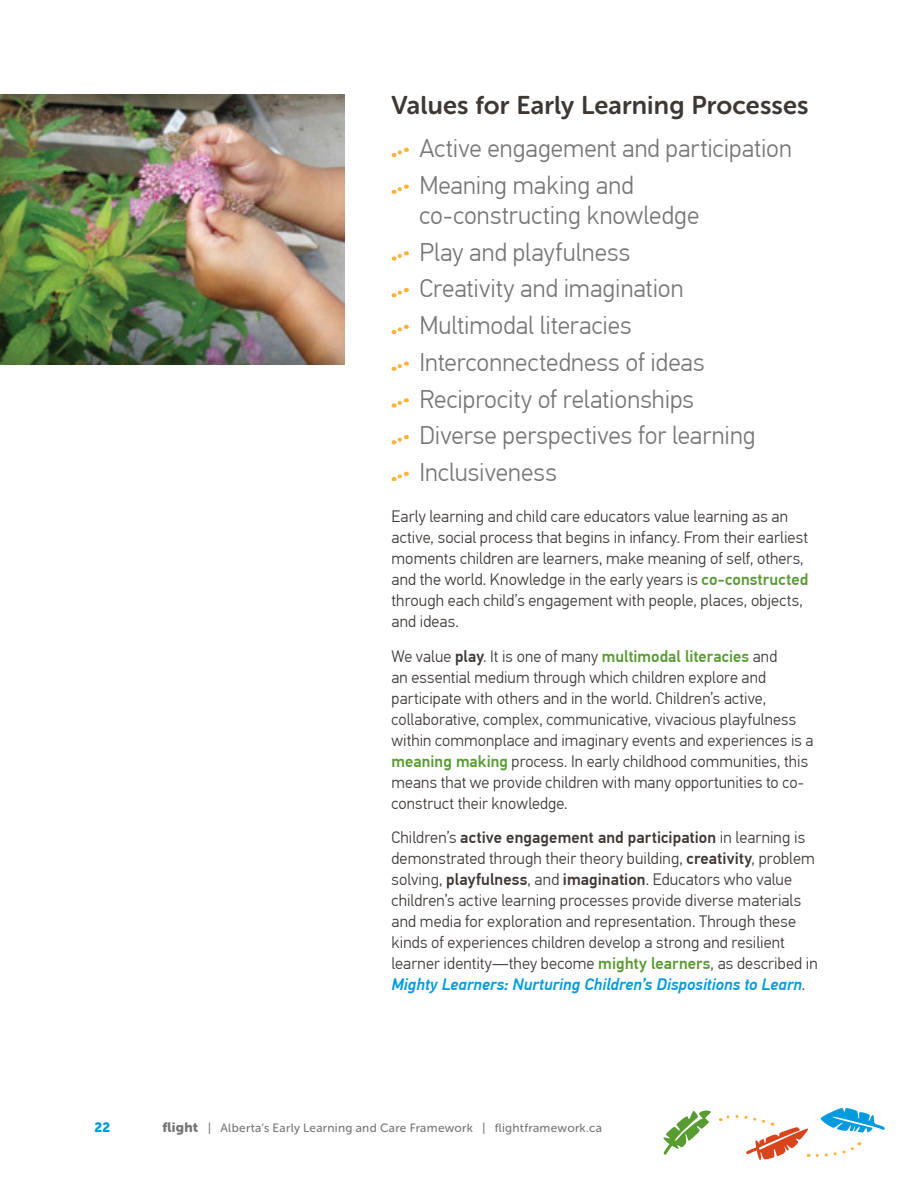
<style>
.page{position:relative;width:918px;height:1188px;background:#fff}
.page>*{position:absolute;margin:0;border:0;box-sizing:border-box;transform-origin:0 0}
.Pull_Out_Copy_Grey{font:300 25.5px/30px "PF Din Text Pro";color:#77777a}
.Header_2_Grey___17pt{font:25.5px "Museo Sans Rounded 700";letter-spacing:.005em;color:#3e3835}
.Body_Copy_Dark___11p{font:300 16.5px/21px "PF Din Text Pro";letter-spacing:.005em;color:#3e3835}
.t1{font:13.5px "Museo Sans Rounded 900";color:#009bde}
.t2{font:12px "Museo Sans Rounded 500";letter-spacing:.025em;color:#77777a}
.s1{font-weight:500;color:#589b31}
.s2{font-weight:500}
.s3{font-weight:500;font-style:italic;color:#009bde}
.s4{font-family:"Museo Sans Rounded 900";font-size:13.5px}
</style>
<div class="page">
<svg style="left:663px;top:1110px;width:48px;height:45px"></svg>
<svg style="left:720px;top:1108px;width:165px;height:52px"></svg>
<svg style="left:394px;top:147px;width:14px;height:11px"></svg>
<svg style="left:394px;top:184px;width:14px;height:10px"></svg>
<svg style="left:394px;top:251px;width:14px;height:10px"></svg>
<svg style="left:394px;top:288px;width:14px;height:10px"></svg>
<svg style="left:394px;top:324px;width:14px;height:11px"></svg>
<svg style="left:394px;top:361px;width:14px;height:10px"></svg>
<svg style="left:394px;top:398px;width:14px;height:10px"></svg>
<svg style="left:394px;top:435px;width:14px;height:10px"></svg>
<svg style="left:394px;top:471px;width:14px;height:11px"></svg>
<img style="left:0;top:94px;width:344px;height:270px">
<p class="Header_2_Grey___17pt" style="left:392px;top:91px;width:419px">Values for Early Learning Processes</p>
<p class="Pull_Out_Copy_Grey" style="left:420px;top:134px;width:374px">Active engagement and participation</p>
<p class="Pull_Out_Copy_Grey" style="left:420px;top:171px;width:281px">Meaning making and co-constructing knowledge</p>
<p class="Pull_Out_Copy_Grey" style="left:420px;top:237px;width:212px">Play and playfulness</p>
<p class="Pull_Out_Copy_Grey" style="left:420px;top:274px;width:266px">Creativity and imagination</p>
<p class="Pull_Out_Copy_Grey" style="left:420px;top:311px;width:214px">Multimodal literacies</p>
<p class="Pull_Out_Copy_Grey" style="left:420px;top:348px;width:287px">Interconnectedness of ideas</p>
<p class="Pull_Out_Copy_Grey" style="left:420px;top:384px;width:276px">Reciprocity of relationships</p>
<p class="Pull_Out_Copy_Grey" style="left:420px;top:421px;width:338px">Diverse perspectives for learning</p>
<p class="Pull_Out_Copy_Grey" style="left:420px;top:458px;width:139px">Inclusiveness</p>
<p class="Body_Copy_Dark___11p" style="left:392px;top:506px;width:418px">Early learning and child care educators value learning as an active, social process that begins in infancy. From their earliest moments children are learners, make meaning of self, others, and the world. Knowledge in the early years is <span class="s1">co-constructed </span>through each child’s engagement with people, places, objects, and ideas.</p>
<p class="Body_Copy_Dark___11p" style="left:392px;top:646px;width:423px">We value <span class="s2">play</span>. It is one of many <span class="s1">multimodal literacies</span> and<br>an essential medium through which children explore and participate with others and in the world. Children’s active, collaborative, complex, communicative, vivacious playfulness within commonplace and imaginary events and experiences is a <span class="s1">meaning making</span> process. In early childhood communities, this means that we provide children with many opportunities to co&shy;construct their knowledge.</p>
<p class="Body_Copy_Dark___11p" style="left:392px;top:827px;width:428px">Children’s <span class="s2">active engagement and participation</span> in learning is demonstrated through their theory building, <span class="s2">creativity</span>, problem solving, <span class="s2">playfulness</span>, and <span class="s2">imagination</span>. Educators who value children’s active learning processes provide diverse materials and media for exploration and representation. Through these kinds of experiences children develop a strong and resilient learner identity—they become <span class="s1">mighty learners</span>, as described in <span class="s3">Mighty Learners: Nurturing Children’s Dispositions to Learn</span>.</p>
<p class="t1" style="left:94px;top:1120px;width:17px">22</p>
<p class="t2" style="left:162px;top:1122px;width:441px"><span class="s4">flight</span> | Alberta’s Early Learning and Care Framework | flightframework.ca</p>
</div>
